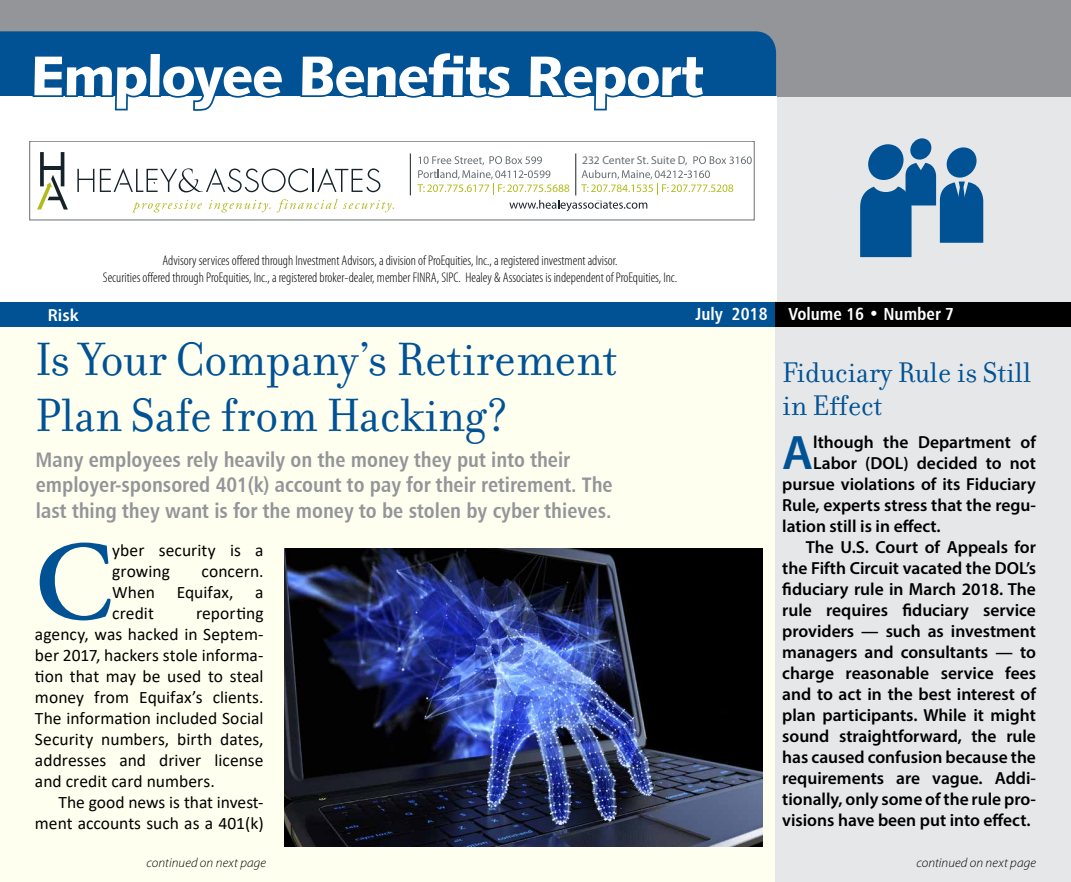
<style>
.page{position:relative;width:1071px;height:882px;background:#fff}
.page>*{position:absolute;margin:0;border:0;box-sizing:border-box;transform-origin:0 0}
.t1{font:600 112.52px "Adobe Garamond Pro";color:#005295}
.t2{font:56px "Humanist 531 BT Black A";letter-spacing:-.025em;color:#fff}
.t3{font:50.4px/56px "Filosofia";color:#005295}
.t4{font:600 48.65px "Myriad Pro";color:#005295}
.t5{font:30.62px/33.2px "Filosofia";color:#005295}
.t6{font:21px/25.2px "Humanist 777 BT Bold Condensed B";color:#939598}
.t7{font:600 17.5px "Myriad Pro";color:#000}
.t8{font:17.5px/21px "Calibri";color:#000;text-align:justify}
.t9{font:17.5px "Humanist 777 BT Bold Condensed B";color:#fff}
.t10{font:600 17.5px "Myriad Pro";color:#fff}
.t11{font:300 condensed 14px/16.8px "Myriad Pro";color:#000;text-align:center}
.t12{font:italic 300 13.12px "Myriad Pro";letter-spacing:.01em;color:#000}
.t13{font:11.55px "Myriad Pro";color:#686f74}
</style>
<div class="page">
<div style="left:1px;top:1px;width:1070px;height:881px;background:#fffff0"></div>
<div style="left:776px;top:75px;width:295px;height:807px;background:#e6e7e8"></div>
<div style="left:0;top:0;width:1071px;height:96px;background:#939598"></div>
<div style="left:0;top:31px;width:776px;height:65px;background:#005295"></div>
<div style="left:0;top:96px;width:776px;height:205px;background:#fff"></div>
<svg style="left:910px;top:138px;width:22px;height:22px"></svg>
<svg style="left:860px;top:144px;width:123px;height:113px"></svg>
<div style="left:0;top:303px;width:776px;height:24px;background:#005295"></div>
<div style="left:776px;top:303px;width:295px;height:24px;background:#000"></div>
<svg style="left:31px;top:50px;width:254px;height:61px"></svg>
<div style="left:299px;top:50px;width:215px;height:48px;background:#005295"></div>
<svg style="left:527px;top:53px;width:180px;height:58px"></svg>
<img style="left:285px;top:548px;width:478px;height:299px">
<svg style="left:77px;top:169px;width:17px;height:23px"></svg>
<svg style="left:100px;top:168px;width:280px;height:24px"></svg>
<svg style="left:37px;top:175px;width:31px;height:35px"></svg>
<hr style="left:61px;top:152px;width:3px;height:34px;background:#162229">
<svg style="left:40px;top:152px;width:4px;height:34px"></svg>
<hr style="left:43px;top:167px;width:20px;height:3px;background:#162229">
<svg style="left:133px;top:200px;width:69px;height:12px"></svg>
<svg style="left:209px;top:200px;width:62px;height:12px"></svg>
<svg style="left:277px;top:199px;width:117px;height:13px"></svg>
<svg style="left:417px;top:156px;width:334px;height:55px"></svg>
<div style="left:29px;top:141px;width:725px;height:79px;border:1px solid #686f74"></div>
<hr style="left:410px;top:153px;width:1px;height:42px;background:#162229">
<hr style="left:575px;top:153px;width:1px;height:42px;background:#162229">
<h2 class="t2" style="left:31px;top:40px;width:674px">Employee Benefits Report</h2>
<p class="t13" style="left:582px;top:153px;width:107px">232 Center St. Suite D,</p>
<p class="t11" style="left:103px;top:252px;width:576px">Advisory services offered through Investment Advisors, a division of ProEquities, Inc., a registered investment advisor.<br>Securities offered through ProEquities, Inc., a registered broker-dealer, member FINRA, SIPC. Healey &amp; Associates is independent of ProEquities, Inc.</p>
<p class="t10" style="left:48px;top:304px;width:32px">Risk</p>
<p class="t9" style="left:695px;top:303px;width:260px">July 2018 Volume 16 • Number 7</p>
<h3 class="t3" style="left:35px;top:332px;width:584px">Is Your Company’s Retirement<br>Plan Safe from Hacking?</h3>
<p class="t6" style="left:36px;top:447px;width:579px">Many employees rely heavily on the money they put into their employer-sponsored 401(k) account to pay for their retirement. The last thing they want is for the money to be stolen by cyber thieves.</p>
<h1 class="t1" style="left:35px;top:518px;width:79px">C</h1>
<p class="t8" style="left:112px;top:539px;width:153px">yber security is a growing</p>
<p class="t8" style="left:112px;top:560px;width:153px;text-indent:89px">concern.<br>When Equifax, a credit</p>
<p class="t8" style="left:35px;top:602px;width:230px;text-indent:161px">reporting agency, was hacked in Septem&shy;ber 2017, hackers stole informa&shy;tion that may be used to steal money from Equifax’s clients.<br>The information included Social Security numbers, birth dates, addresses and driver license and credit card numbers.</p>
<p class="t8" style="left:35px;top:791px;width:230px;text-align:right">The good news is that invest&shy;ment accounts such as a 401(k)</p>
<h3 class="t5" style="left:782px;top:356px;width:250px">Fiduciary Rule is Still in Effect</h3>
<h3 class="t4" style="left:782px;top:422px;width:32px">A</h3>
<p class="t7" style="left:813px;top:431px;width:224px">lthough the Department of</p>
<p class="t7" style="left:813px;top:452px;width:224px">Labor (DOL) decided to not</p>
<p class="t7" style="left:782px;top:473px;width:255px">pursue violations of its Fiduciary</p>
<p class="t7" style="left:782px;top:494px;width:255px">Rule, experts stress that the regu-</p>
<p class="t7" style="left:782px;top:515px;width:160px">lation still is in effect.</p>
<p class="t7" style="left:806px;top:536px;width:232px">The U.S. Court of Appeals for</p>
<p class="t7" style="left:782px;top:557px;width:255px">the Fifth Circuit vacated the DOL’s</p>
<p class="t7" style="left:782px;top:578px;width:255px">fiduciary rule in March 2018. The</p>
<p class="t7" style="left:782px;top:599px;width:255px">rule requires fiduciary service</p>
<p class="t7" style="left:782px;top:620px;width:255px">providers — such as investment</p>
<p class="t7" style="left:782px;top:641px;width:255px">managers and consultants — to</p>
<p class="t7" style="left:782px;top:662px;width:255px">charge reasonable service fees</p>
<p class="t7" style="left:782px;top:683px;width:255px">and to act in the best interest of</p>
<p class="t7" style="left:782px;top:704px;width:255px">plan participants. While it might</p>
<p class="t7" style="left:782px;top:725px;width:255px">sound straightforward, the rule</p>
<p class="t7" style="left:782px;top:746px;width:255px">has caused confusion because the</p>
<p class="t7" style="left:782px;top:767px;width:255px">requirements are vague. Addi-</p>
<p class="t7" style="left:782px;top:788px;width:255px">tionally, only some of the rule pro-</p>
<p class="t7" style="left:782px;top:809px;width:250px">visions have been put into effect.</p>
<p class="t12" style="left:147px;top:856px;width:121px">continued on next page</p>
<p class="t12" style="left:916px;top:856px;width:121px">continued on next page</p>
</div>
